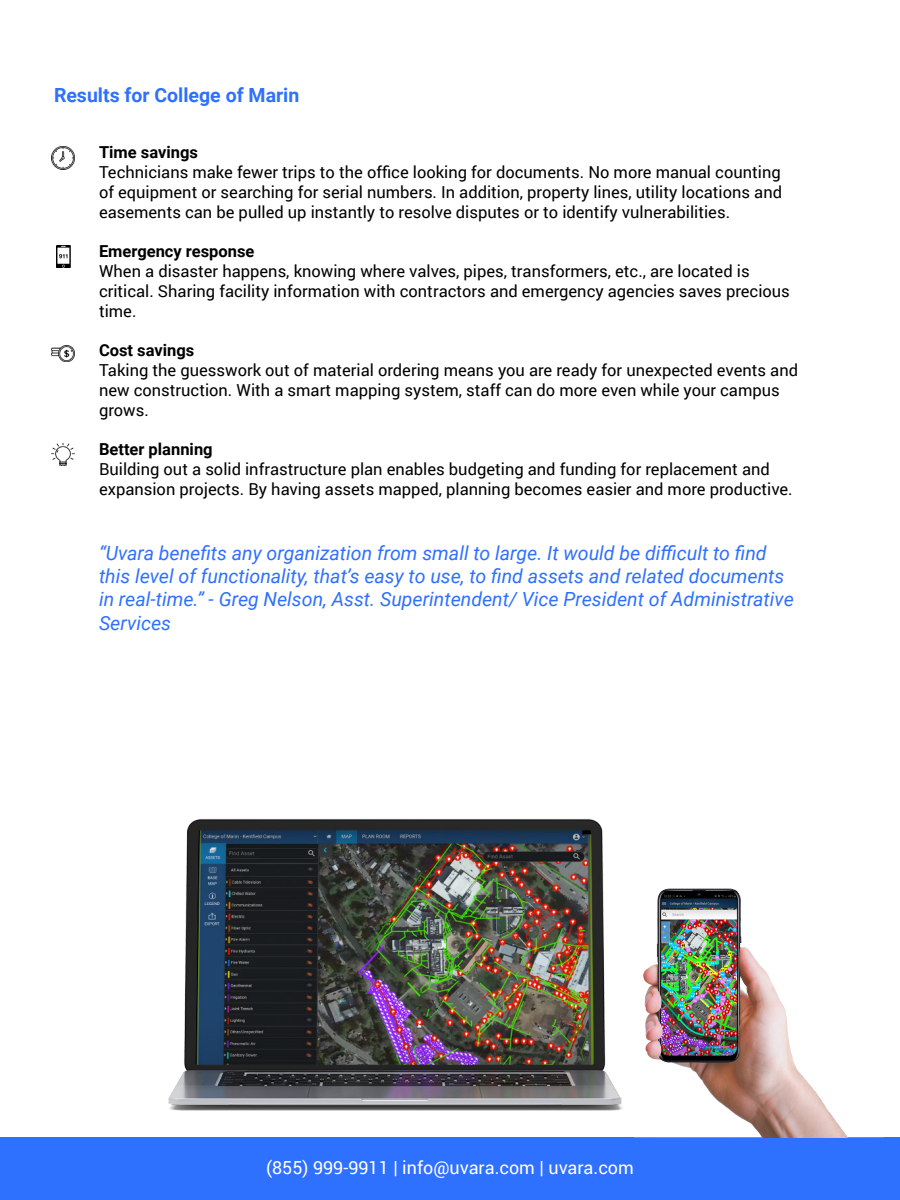
<style>
.page{position:relative;width:900px;height:1200px;background:#fff}
.page>*{position:absolute;margin:0;border:0;box-sizing:border-box;transform-origin:0 0}
.t1{font:italic 19.5px/23.4px "Roboto";color:#2e70ff}
.t2{font:700 19.5px "Roboto";color:#2e70ff}
.t3{font:18px "Roboto";color:#fff}
.t4{font:16.5px/19.8px "Roboto";color:#000}
.t5{font:700 16.5px "Roboto";color:#000}
</style>
<div class="page">
<img style="left:168px;top:819px;width:455px;height:292px">
<div style="left:0;top:1137px;width:900px;height:63px;background:#2e70ff"></div>
<img style="left:52px;top:147px;width:22px;height:22px">
<img style="left:56px;top:245px;width:14px;height:23px">
<img style="left:52px;top:345px;width:22px;height:16px">
<img style="left:52px;top:443px;width:22px;height:23px">
<img style="left:643px;top:888px;width:205px;height:249px">
<p class="t2" style="left:54px;top:81px;width:247px">Results for College of Marin</p>
<p class="t5" style="left:99px;top:141px;width:100px">Time savings</p>
<p class="t4" style="left:99px;top:162px;width:685px;text-align:justify">Technicians make fewer trips to the office looking for documents. No more manual counting of equipment or searching for serial numbers. In addition, property lines, utility locations and easements can be pulled up instantly to resolve disputes or to identify vulnerabilities.</p>
<p class="t5" style="left:99px;top:240px;width:157px">Emergency response</p>
<p class="t4" style="left:99px;top:261px;width:692px">When a disaster happens, knowing where valves, pipes, transformers, etc., are located is critical. Sharing facility information with contractors and emergency agencies saves precious time.</p>
<p class="t5" style="left:99px;top:339px;width:97px">Cost savings</p>
<p class="t4" style="left:99px;top:360px;width:701px">Taking the guesswork out of material ordering means you are ready for unexpected events and new construction. With a smart mapping system, staff can do more even while your campus grows.</p>
<p class="t5" style="left:99px;top:438px;width:115px">Better planning</p>
<p class="t4" style="left:99px;top:459px;width:695px">Building out a solid infrastructure plan enables budgeting and funding for replacement and expansion projects. By having assets mapped, planning becomes easier and more productive.</p>
<p class="t1" style="left:99px;top:540px;width:696px">“Uvara benefits any organization from small to large. It would be difficult to find this level of functionality, that’s easy to use, to find assets and related documents in real-time.” - Greg Nelson, Asst. Superintendent/ Vice President of Administrative Services</p>
<p class="t3" style="left:266px;top:1155px;width:369px">(855) 999-9911 | info@uvara.com | uvara.com</p>
</div>
